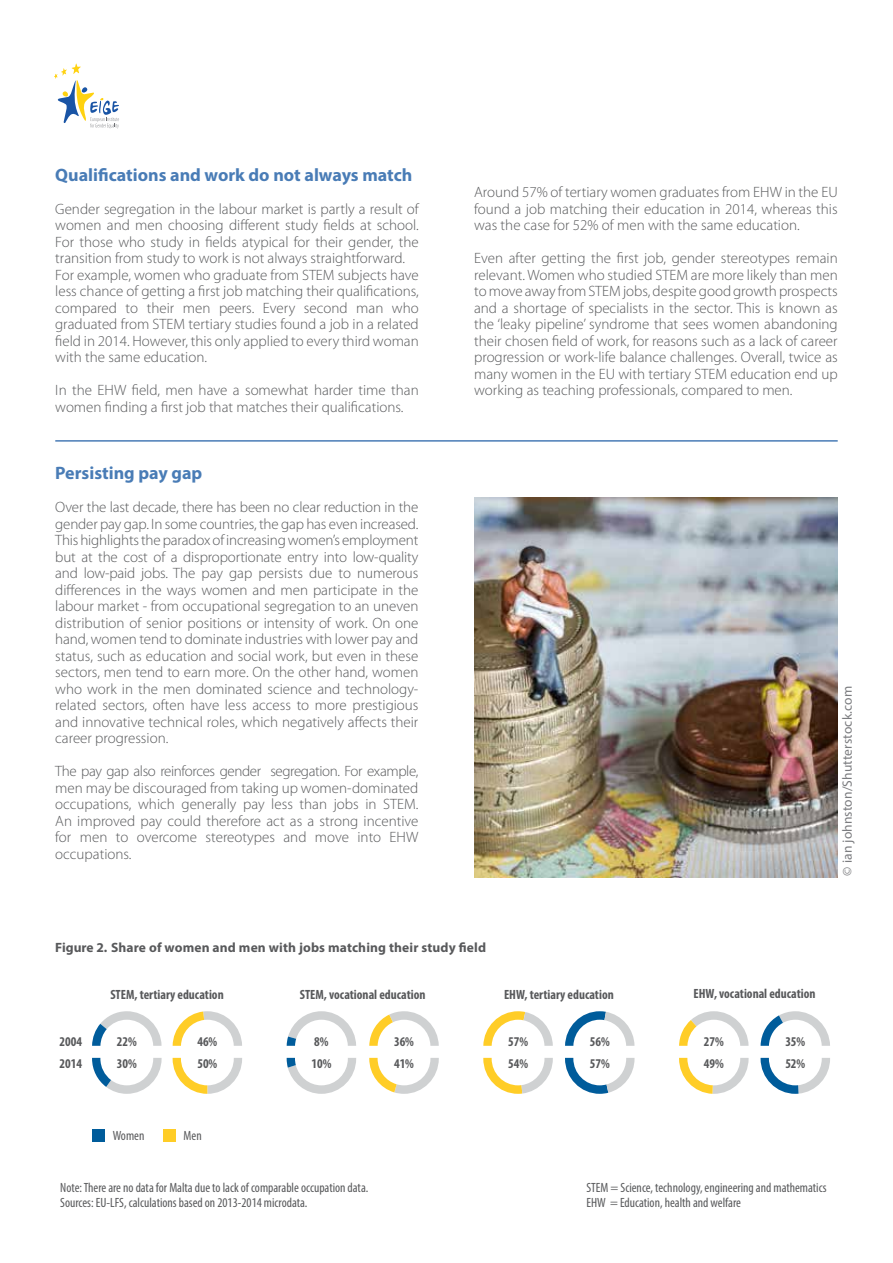
<style>
.page{position:relative;width:893px;height:1263px;background:#fff}
.page>*{position:absolute;margin:0;border:0;box-sizing:border-box;transform-origin:0 0}
.t1{font:700 18px "Myriad Pro";color:#497cb6}
.t2{font:700 condensed 18px "Myriad Pro";color:#58595b}
.t3{font:300 15px/16.5px "Myriad Pro";color:#58595b;text-align:justify}
.t4{font:700 13.5px "Myriad Pro";letter-spacing:.01em;color:#58595b}
.t5{font:13.5px "Myriad Pro";letter-spacing:.01em;color:#7b7c7f}
.t6{font:condensed 13.35px/18.9px "Myriad Pro";color:#58595b}
.t7{font:700 condensed 13.35px/21.9px "Myriad Pro";color:#58595b}
</style>
<div class="page">
<svg style="left:54px;top:64px;width:65px;height:65px"></svg>
<svg style="left:92px;top:1011px;width:70px;height:35px"></svg>
<svg style="left:92px;top:1058px;width:70px;height:36px"></svg>
<svg style="left:173px;top:1011px;width:69px;height:35px"></svg>
<svg style="left:173px;top:1058px;width:69px;height:36px"></svg>
<svg style="left:287px;top:1011px;width:69px;height:35px"></svg>
<svg style="left:287px;top:1058px;width:69px;height:36px"></svg>
<svg style="left:369px;top:1011px;width:70px;height:35px"></svg>
<svg style="left:369px;top:1058px;width:70px;height:36px"></svg>
<svg style="left:483px;top:1011px;width:70px;height:35px"></svg>
<svg style="left:483px;top:1058px;width:70px;height:36px"></svg>
<svg style="left:565px;top:1011px;width:69px;height:35px"></svg>
<svg style="left:565px;top:1058px;width:69px;height:36px"></svg>
<svg style="left:679px;top:1011px;width:70px;height:35px"></svg>
<svg style="left:679px;top:1058px;width:70px;height:36px"></svg>
<svg style="left:761px;top:1011px;width:69px;height:35px"></svg>
<svg style="left:761px;top:1058px;width:69px;height:36px"></svg>
<div style="left:92px;top:1129px;width:13px;height:13px;background:#005c9b"></div>
<div style="left:163px;top:1129px;width:12px;height:13px;background:#ffcd27"></div>
<img style="left:474px;top:497px;width:363px;height:380px">
<hr style="left:55px;top:440px;width:783px;height:2px;background:#497cb6">
<p class="t1" style="left:55px;top:163px;width:359px">Qualifications and work do not always match</p>
<p class="t3" style="left:55px;top:201px;width:365px;text-align:left">Gender segregation in the labour market is partly a result of women and men choosing different study fields at school.<br>For those who study in fields atypical for their gender, the transition from study to work is not always straightforward.<br>For example, women who graduate from STEM subjects have less chance of getting a first job matching their qualifications, compared to their men peers. Every second man who graduated from STEM tertiary studies found a job in a related field in 2014. However, this only applied to every third woman with the same education.</p>
<p class="t3" style="left:55px;top:382px;width:365px">In the EHW field, men have a somewhat harder time than women finding a first job that matches their qualifications.</p>
<p class="t3" style="left:474px;top:184px;width:365px">Around 57% of tertiary women graduates from EHW in the EU found a job matching their education in 2014, whereas this was the case for 52% of men with the same education.</p>
<p class="t3" style="left:474px;top:250px;width:365px">Even after getting the first job, gender stereotypes remain relevant. Women who studied STEM are more likely than men to move away from STEM jobs, despite good growth prospects and a shortage of specialists in the sector. This is known as the ‘leaky pipeline’ syndrome that sees women abandoning their chosen field of work, for reasons such as a lack of career progression or work-life balance challenges. Overall, twice as many women in the EU with tertiary STEM education end up working as teaching professionals, compared to men.</p>
<p class="t1" style="left:55px;top:461px;width:149px">Persisting pay gap</p>
<p class="t3" style="left:55px;top:499px;width:365px">Over the last decade, there has been no clear reduction in the gender pay gap. In some countries, the gap has even increased.<br>This highlights the paradox of increasing women’s employment but at the cost of a disproportionate entry into low-quality and low-paid jobs. The pay gap persists due to numerous differences in the ways women and men participate in the labour market - from occupational segregation to an uneven distribution of senior positions or intensity of work. On one hand, women tend to dominate industries with lower pay and status, such as education and social work, but even in these sectors, men tend to earn more. On the other hand, women who work in the men dominated science and technology&shy;related sectors, often have less access to more prestigious and innovative technical roles, which negatively affects their career progression.</p>
<p class="t3" style="left:55px;top:763px;width:365px">The pay gap also reinforces gender segregation. For example, men may be discouraged from taking up women-dominated occupations, which generally pay less than jobs in STEM.<br>An improved pay could therefore act as a strong incentive for men to overcome stereotypes and move into EHW occupations.</p>
<p class="t6" style="left:85px;top:622px;width:20px;text-align:justify">50% 45% 40% 35% 30% 25% 20%</p>
<p class="t6" style="left:85px;top:772px;width:21px;text-align:center">10%<br>5%<br>0%</p>
<p class="t2" style="left:315px;top:635px;width:72px">25% 31%</p>
<p class="t6" style="left:123px;top:825px;width:351px">LU NL HU UK SK DE RO FI CZ EU AT ES CY PL IE</p>
<p class="t5" style="left:839px;top:876px;width:191px;rotate:-90deg">© ian johnston/Shutterstock.com</p>
<p class="t4" style="left:55px;top:939px;width:432px">Figure 2. Share of women and men with jobs matching their study field</p>
<p class="t7" style="left:693px;top:983px;width:124px">EHW, vocational education</p>
<p class="t7" style="left:704px;top:1030px;width:21px">27%<br>49%</p>
<p class="t7" style="left:785px;top:1030px;width:21px">35%</p>
<p class="t7" style="left:300px;top:983px;width:127px">STEM, vocational education</p>
<p class="t7" style="left:311px;top:1030px;width:21px">8%<br>10%</p>
<p class="t7" style="left:394px;top:1030px;width:21px">36%<br>41%</p>
<p class="t7" style="left:110px;top:983px;width:115px">STEM, tertiary education</p>
<p class="t7" style="left:117px;top:1030px;width:21px">22%<br>30%</p>
<p class="t7" style="left:197px;top:1030px;width:21px">46%<br>50%</p>
<p class="t7" style="left:504px;top:983px;width:111px">EHW, tertiary education</p>
<p class="t7" style="left:508px;top:1030px;width:21px">57%<br>54%</p>
<p class="t7" style="left:590px;top:1030px;width:21px">56%<br>57%</p>
<p class="t7" style="left:59px;top:1030px;width:24px">2004</p>
<p class="t7" style="left:59px;top:1052px;width:24px">2014</p>
<p class="t7" style="left:785px;top:1052px;width:21px">52%</p>
<p class="t6" style="left:113px;top:1126px;width:33px">Women</p>
<p class="t6" style="left:184px;top:1126px;width:20px">Men</p>
<p class="t6" style="left:60px;top:1180px;width:310px;line-height:14.9px">Note: There are no data for Malta due to lack of comparable occupation data.<br>Sources: EU-LFS, calculations based on 2013-2014 microdata.</p>
<p class="t6" style="left:586px;top:1180px;width:242px;line-height:14.9px">STEM = Science, technology, engineering and mathematics<br>EHW = Education, health and welfare</p>
</div>
